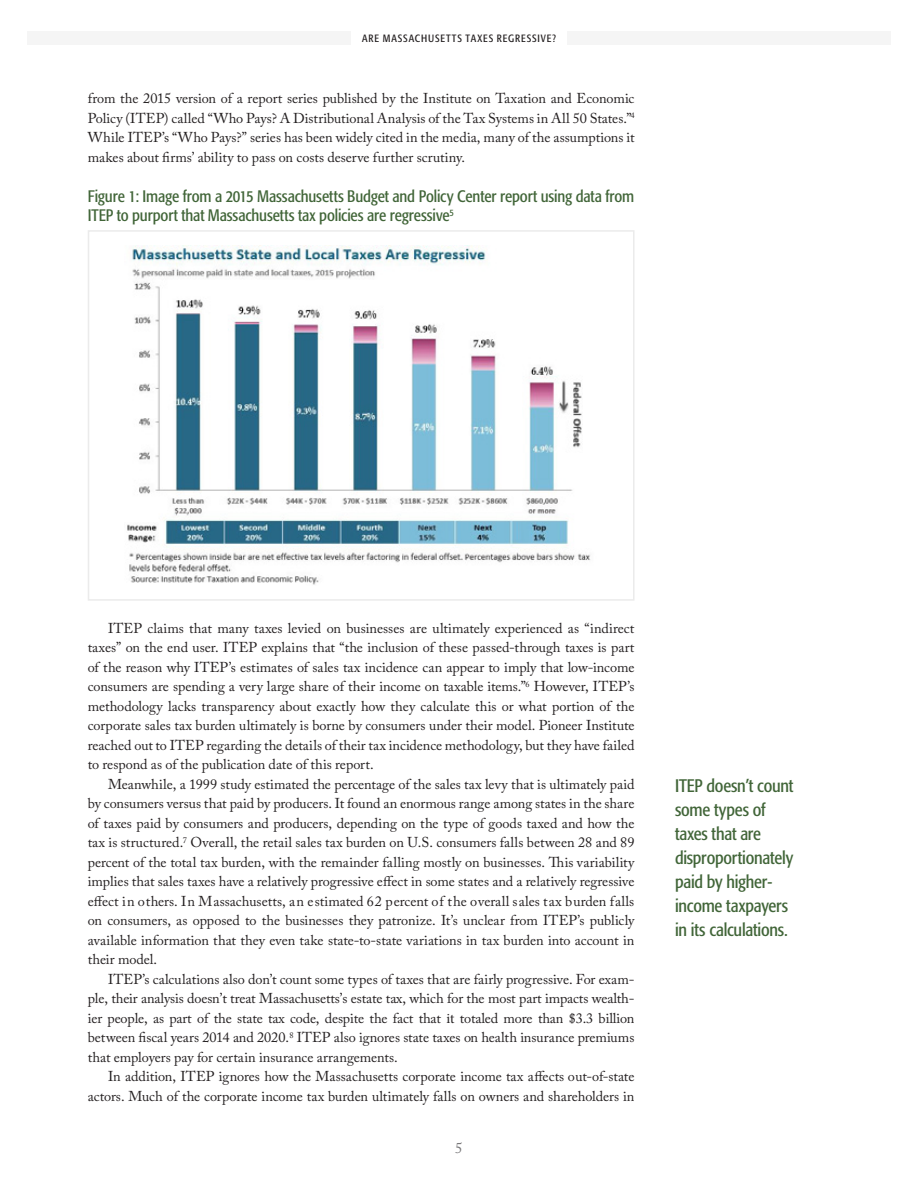
<style>
.page{position:relative;width:918px;height:1188px;background:#fff}
.page>*{position:absolute;margin:0;border:0;box-sizing:border-box;transform-origin:0 0}
.Pull_Quotes{font:condensed 18px/24px "Formata";letter-spacing:-.015em;color:#416538}
.Figure_Title{font:condensed 16.5px/19.5px "Formata";letter-spacing:-.01em;color:#416538}
.t1{font:15px "Adobe Caslon Pro";color:#787779}
.Body_Copy{font:14.25px/19.5px "Adobe Caslon Pro";letter-spacing:-.005em;color:#231f20;text-align:justify}
.t2{font:condensed 10.5px "Formata";letter-spacing:.09em;color:#231f20}
.s1{font-family:"Minion Pro"}
</style>
<div class="page">
<div style="left:27px;top:31px;width:864px;height:14px;background:#f5f5f5"></div>
<div style="left:351px;top:31px;width:216px;height:14px;background:#fff"></div>
<img style="left:127px;top:246px;width:464px;height:339px">
<div style="left:88px;top:230px;width:546px;height:371px;border:2px solid #ebebeb"></div>
<p class="t2" style="left:362px;top:32px;width:195px">ARE MASSACHUSETTS TAXES REGRESSIVE?</p>
<p class="Body_Copy" style="left:88px;top:89px;width:548px">from the 2015 version of a report series published by the Institute on Taxation and Economic Policy (ITEP) called “Who Pays? A Distributional Analysis of the Tax Systems in All 50 States.”<sup>4<br></sup>While ITEP’s “Who Pays?” series has been widely cited in the media, many of the assumptions it makes about firms’ ability to pass on costs deserve further scrutiny.</p>
<p class="Figure_Title" style="left:88px;top:186px;width:548px">Figure 1: Image from a 2015 Massachusetts Budget and Policy Center report using data from<br>ITEP to purport that Massachusetts tax policies are regressive<sup>5</sup></p>
<p class="Body_Copy" style="left:108px;top:618px;width:528px">ITEP claims that many taxes levied on businesses are ultimately experienced as “indirect</p>
<p class="Body_Copy" style="left:88px;top:638px;width:548px">taxes” on the end user. ITEP explains that “the inclusion of these passed-through taxes is part</p>
<p class="Body_Copy" style="left:88px;top:657px;width:548px">of the reason why ITEP’s estimates of sales tax incidence can appear to imply that low-income</p>
<p class="Body_Copy" style="left:88px;top:677px;width:548px">consumers are spending a very large share of their income on taxable items.”<sup>6</sup> However, ITEP’s</p>
<p class="Body_Copy" style="left:88px;top:696px;width:548px">methodology lacks transparency about exactly how they calculate this or what portion of the</p>
<p class="Body_Copy" style="left:88px;top:716px;width:548px">corporate sales tax burden ultimately is borne by consumers under their model. Pioneer Institute</p>
<p class="Body_Copy" style="left:88px;top:735px;width:548px">reached out to ITEP regarding the details of their tax incidence methodology, but they have failed</p>
<p class="Body_Copy" style="left:88px;top:755px;width:287px">to respond as of the publication date of this report.</p>
<p class="Body_Copy" style="left:108px;top:774px;width:528px">Meanwhile, a 1999 study estimated the percentage of the sales tax levy that is ultimately paid</p>
<p class="Body_Copy" style="left:88px;top:794px;width:548px">by consumers versus that paid by producers. It found an enormous range among states in the share</p>
<p class="Body_Copy" style="left:88px;top:813px;width:548px">of taxes paid by consumers and producers, depending on the type of goods taxed and how the</p>
<p class="Body_Copy" style="left:88px;top:833px;width:548px">tax is structured.<sup>7</sup> Overall, the retail sales tax burden on U.S. consumers falls between 28 and 89</p>
<p class="Body_Copy" style="left:88px;top:852px;width:548px">percent of the total tax burden, with the remainder falling mostly on businesses. This variability</p>
<p class="Body_Copy" style="left:88px;top:872px;width:548px">implies that sales taxes have a relatively progressive effect in some states and a relatively regressive</p>
<p class="Body_Copy" style="left:88px;top:891px;width:548px">effect in others. In Massachusetts, an estimated 62 percent of the overall sales tax burden falls</p>
<p class="Body_Copy" style="left:88px;top:911px;width:548px">on consumers, as opposed to the businesses they patronize. It’s unclear from ITEP’s publicly</p>
<p class="Body_Copy" style="left:88px;top:930px;width:548px">available information that they even take state-to-state variations in tax burden into account in</p>
<p class="Body_Copy" style="left:88px;top:950px;width:71px">their model.</p>
<p class="Body_Copy" style="left:108px;top:969px;width:528px">ITEP’s calculations also don’t count some types of taxes that are fairly progressive. For exam-</p>
<p class="Body_Copy" style="left:88px;top:989px;width:548px">ple, their analysis doesn’t treat Massachusetts’s estate tax, which for the most part impacts wealth-</p>
<p class="Body_Copy" style="left:88px;top:1008px;width:548px">ier people, as part of the state tax code, despite the fact that <span class="s1">it</span> totaled more than $3.3 billion</p>
<p class="Body_Copy" style="left:88px;top:1028px;width:548px">between fiscal years 2014 and 2020.<sup>8</sup> ITEP also ignores state taxes on health insurance premiums</p>
<p class="Body_Copy" style="left:88px;top:1047px;width:312px">that employers pay for certain insurance arrangements.</p>
<p class="Body_Copy" style="left:108px;top:1067px;width:528px">In addition, ITEP ignores how the Massachusetts corporate income tax affects out-of-state</p>
<p class="Body_Copy" style="left:88px;top:1086px;width:548px">actors. Much of the corporate income tax burden ultimately falls on owners and shareholders in</p>
<p class="t1" style="left:455px;top:1139px;width:9px">5</p>
<p class="Pull_Quotes" style="left:675px;top:774px;width:120px">ITEP doesn’t count some types of taxes that are disproportionately paid by higher&shy;income taxpayers in its calculations.</p>
</div>
